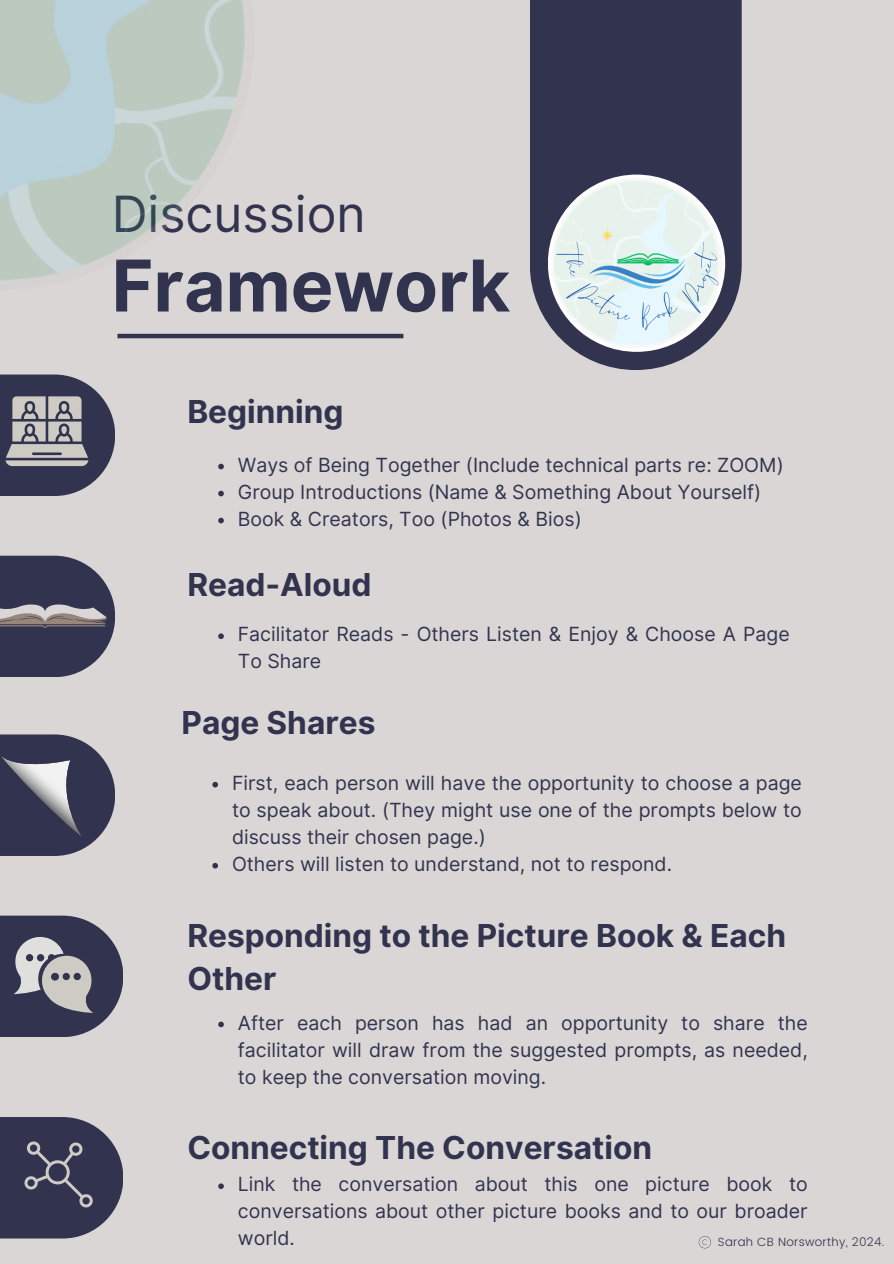
<style>
.page{position:relative;width:894px;height:1264px;background:#fff}
.page>*{position:absolute;margin:0;border:0;box-sizing:border-box;transform-origin:0 0}
.t1{font:700 71.4px "Inter";color:#32344f}
.t2{font:49.95px "Inter";color:#32344f}
.t3{font:700 31.65px/43.8px "Inter";color:#32344f}
.t4{font:19.5px/27px "Inter";color:#32344f;text-align:justify}
.t5{font:300 11.85px "Poppins";letter-spacing:.025em;color:#32344f}
</style>
<div class="page">
<div style="left:0;top:0;width:893px;height:1263px;background:#dad6d5"></div>
<svg style="left:0;top:374px;width:115px;height:122px;fill:#32344f"></svg>
<div style="left:0;top:555px;width:115px;height:122px;background:#32344f"></div>
<svg style="left:0;top:734px;width:115px;height:122px;fill:#32344f"></svg>
<div style="left:530px;top:0;width:211px;height:370px;background:#32344f"></div>
<hr style="left:117px;top:334px;width:286px;height:4px;background:#32344f">
<svg style="left:0;top:915px;width:123px;height:122px;fill:#32344f"></svg>
<div style="left:0;top:1116px;width:123px;height:122px;background:#32344f"></div>
<svg style="left:5px;top:396px;width:83px;height:70px"></svg>
<svg style="left:0;top:604px;width:107px;height:23px;background:#958d90"></svg>
<svg style="left:0;top:755px;width:82px;height:82px;background:#606274"></svg>
<svg style="left:14px;top:933px;width:79px;height:79px"></svg>
<svg style="left:24px;top:1141px;width:69px;height:66px"></svg>
<svg style="left:218px;top:464px;width:6px;height:5px"></svg>
<svg style="left:218px;top:491px;width:6px;height:5px"></svg>
<svg style="left:218px;top:518px;width:6px;height:5px"></svg>
<svg style="left:212px;top:781px;width:6px;height:6px"></svg>
<svg style="left:212px;top:862px;width:6px;height:6px"></svg>
<svg style="left:218px;top:1021px;width:6px;height:6px"></svg>
<svg style="left:218px;top:633px;width:6px;height:6px"></svg>
<svg style="left:218px;top:1183px;width:6px;height:5px"></svg>
<img style="left:541px;top:168px;width:190px;height:191px">
<img style="left:548px;top:184px;width:179px;height:179px">
<img style="left:0;top:0;width:245px;height:281px">
<svg style="left:698px;top:1236px;width:12px;height:12px"></svg>
<p class="t2" style="left:112px;top:184px;width:255px">Discussion</p>
<p class="t1" style="left:112px;top:243px;width:400px">Framework</p>
<p class="t3" style="left:187px;top:390px;width:157px">Beginning</p>
<p class="t4" style="left:238px;top:451px;width:547px">Ways of Being Together (Include technical parts re: ZOOM)</p>
<h3 class="t4" style="left:238px;top:478px;width:525px">Group Introductions (Name &amp; Something About Yourself)</h3>
<p class="t4" style="left:238px;top:505px;width:345px">Book &amp; Creators, Too (Photos &amp; Bios)</p>
<p class="t3" style="left:187px;top:563px;width:186px">Read-Aloud</p>
<p class="t4" style="left:238px;top:620px;width:553px">Facilitator Reads - Others Listen &amp; Enjoy &amp; Choose A Page<br>To Share</p>
<h2 class="t3" style="left:181px;top:700px;width:195px">Page Shares</h2>
<p class="t4" style="left:232px;top:769px;width:571px">First, each person will have the opportunity to choose a page to speak about. (They might use one of the prompts below to discuss their chosen page.)</p>
<p class="t4" style="left:232px;top:850px;width:441px">Others will listen to understand, not to respond.</p>
<h1 class="t3" style="left:187px;top:913px;width:600px">Responding to the Picture Book &amp; Each<br>Other</h1>
<p class="t4" style="left:238px;top:1008px;width:571px">After each person has had an opportunity to share the facilitator will draw from the suggested prompts, as needed, to keep the conversation moving.</p>
<h3 class="t3" style="left:187px;top:1125px;width:466px">Connecting The Conversation</h3>
<h3 class="t4" style="left:238px;top:1170px;width:571px">Link the conversation about this one picture book to conversations about other picture books and to our broader world.</h3>
<p class="t5" style="left:717px;top:1234px;width:168px">Sarah CB Norsworthy, 2024.</p>
</div>
